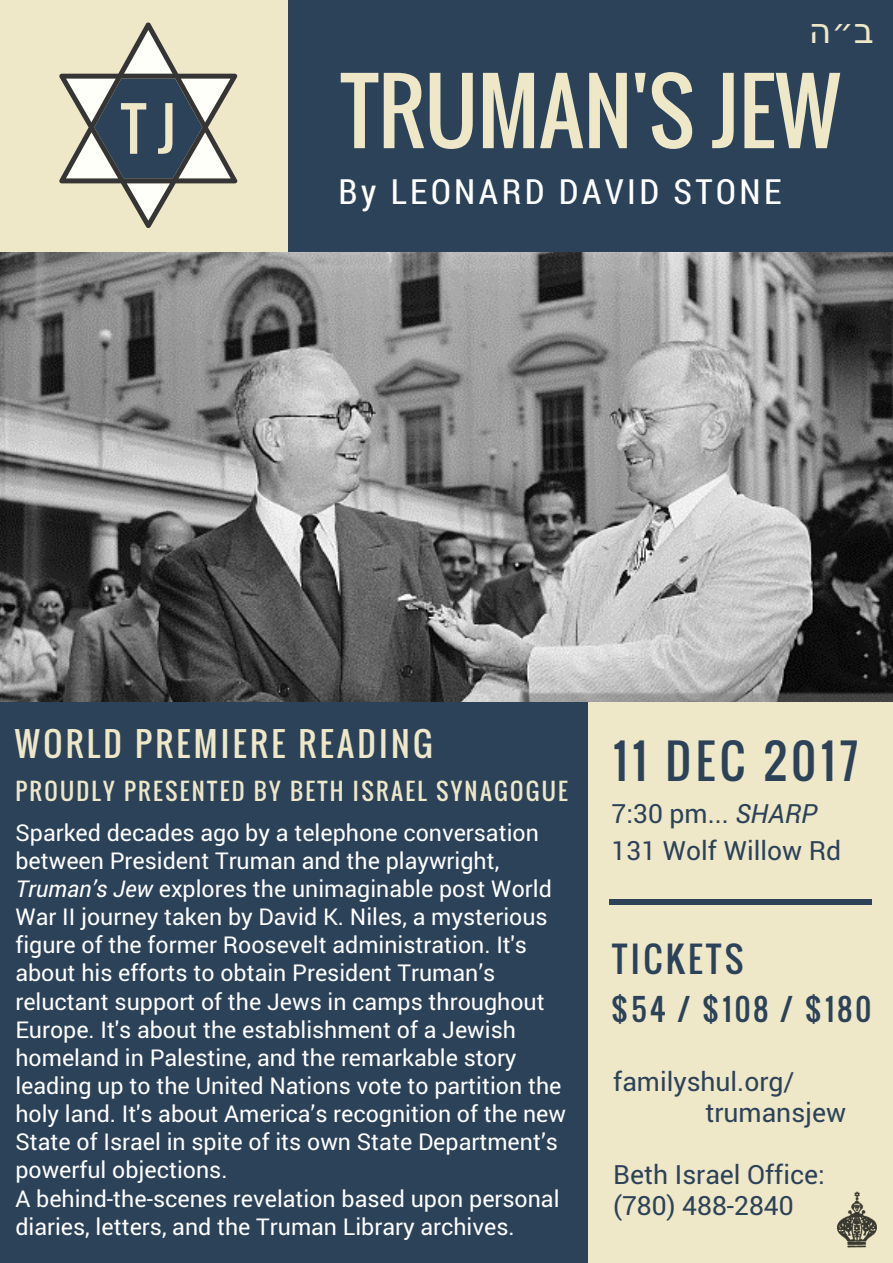
<style>
.page{position:relative;width:893px;height:1263px;background:#2c4259}
.page>*{position:absolute;margin:0;border:0;box-sizing:border-box;transform-origin:0 0}
.t1{font:86.1px "Oswald";color:#eee7c8}
.t2{font:57.97px "Oswald";color:#eee7c8}
.t3{font:46.35px "Oswald";letter-spacing:.1em;color:#2c4259}
.t4{font:34.8px "Roboto Condensed";letter-spacing:.1em;color:#fff}
.t5{font:34.8px "Oswald";letter-spacing:.1em;color:#2c4259}
.t6{font:34.8px "DejaVu Sans";color:#eee7c8}
.t7{font:33.08px "Oswald";letter-spacing:.1em;color:#eee7c8}
.t8{font:29.78px "Oswald";letter-spacing:.1em;color:#2c4259}
.t9{font:26.47px/31px "Roboto";color:#2c4259}
.t10{font:23.17px/28.1px "Roboto";color:#fff}
.t11{font:23.17px "Oswald";letter-spacing:.1em;color:#eee7c8}
.s1{font-style:italic}
</style>
<div class="page">
<div style="left:0;top:0;width:287px;height:297px;background:#eee7c8"></div>
<svg style="left:59px;top:23px;width:178px;height:205px"></svg>
<div style="left:588px;top:698px;width:305px;height:565px;background:#eee7c8"></div>
<div style="left:609px;top:899px;width:263px;height:6px;background:#2c4259"></div>
<img style="left:0;top:252px;width:893px;height:449px">
<img style="left:837px;top:1191px;width:39px;height:56px">
<h2 class="t2" style="left:121px;top:85px;width:57px">TJ</h2>
<h3 class="t6" style="left:809px;top:10px;width:67px">ה״ב</h3>
<h1 class="t1" style="left:341px;top:45px;width:501px">TRUMAN'S JEW</h1>
<h3 class="t4" style="left:339px;top:168px;width:444px">By LEONARD DAVID STONE</h3>
<h3 class="t7" style="left:15px;top:719px;width:419px">WORLD PREMIERE READING</h3>
<p class="t11" style="left:15px;top:773px;width:554px">PROUDLY PRESENTED BY BETH ISRAEL SYNAGOGUE</p>
<p class="t10" style="left:15px;top:818px;width:552px">Sparked decades ago by a telephone conversation between President Truman and the playwright, <span class="s1">Truman’s Jew</span> explores the unimaginable post World War II journey taken by David K. Niles, a mysterious figure of the former Roosevelt administration. It's about his efforts to obtain President Truman’s reluctant support of the Jews in camps throughout Europe. It's about the establishment of a Jewish homeland in Palestine, and the remarkable story leading up to the United Nations vote to partition the holy land. It's about America’s recognition of the new State of Israel in spite of its own State Department’s powerful objections.<br>A behind-the-scenes revelation based upon personal diaries, letters, and the Truman Library archives.</p>
<h3 class="t3" style="left:613px;top:725px;width:247px">11 DEC 2017</h3>
<p class="t9" style="left:611px;top:794px;width:231px;line-height:37.1px">7:30 pm... <span class="s1">SHARP<br></span>131 Wolf Willow Rd</p>
<h3 class="t5" style="left:612px;top:933px;width:133px">TICKETS</h3>
<p class="t8" style="left:611px;top:986px;width:262px">$54 / $108 / $180</p>
<p class="t9" style="left:705px;top:1065px;width:142px;text-indent:-92px">familyshul.org/ trumansjew</p>
<p class="t9" style="left:613px;top:1158px;width:213px">Beth Israel Office: (780) 488-2840</p>
</div>
